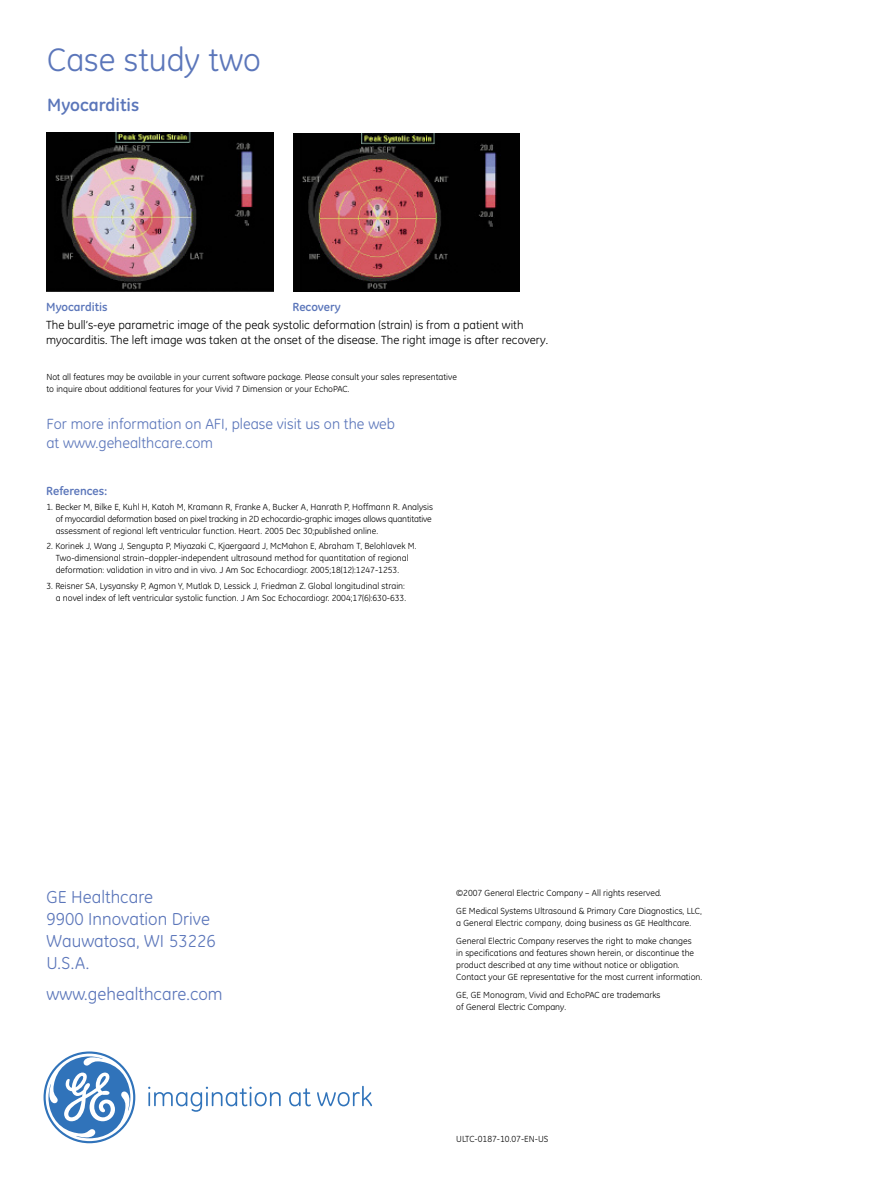
<style>
.page{position:relative;width:891px;height:1188px;background:#fff}
.page>*{position:absolute;margin:0;border:0;box-sizing:border-box;transform-origin:0 0}
.t1{font:33px "GE Inspira";color:#5b76ba}
.t2{font:700 18px "GE Inspira";color:#5b76ba}
.t3{font:17.7px/22px "GE Inspira";color:#5b76ba}
.t4{font:15px/19.5px "GE Inspira";color:#5b76ba}
.t5{font:12px/15px "GE Inspira";color:#000}
.t6{font:700 12px "GE Inspira";color:#5b76ba}
.t7{font:9px/12px "GE Inspira";color:#000}
</style>
<div class="page">
<svg style="left:148px;top:1087px;width:133px;height:25px"></svg>
<svg style="left:289px;top:1088px;width:22px;height:18px"></svg>
<svg style="left:317px;top:1086px;width:55px;height:20px"></svg>
<svg style="left:44px;top:1051px;width:91px;height:92px"></svg>
<img style="left:47px;top:133px;width:227px;height:159px">
<img style="left:294px;top:133px;width:226px;height:158px">
<h1 class="t1" style="left:47px;top:41px;width:215px">Case study two</h1>
<h2 class="t2" style="left:47px;top:94px;width:94px">Myocarditis</h2>
<h3 class="t6" style="left:46px;top:299px;width:63px">Myocarditis</h3>
<h3 class="t6" style="left:292px;top:299px;width:50px">Recovery</h3>
<h3 class="t5" style="left:46px;top:317px;width:503px">The bull’s-eye parametric image of the peak systolic deformation (strain) is from a patient with myocarditis. The left image was taken at the onset of the disease. The right image is after recovery.</h3>
<p class="t7" style="left:46px;top:371px;width:412px">Not all features may be available in your current software package. Please consult your sales representative to inquire about additional features for your Vivid 7 Dimension or your EchoPAC.</p>
<h3 class="t4" style="left:46px;top:414px;width:350px">For more information on AFI, please visit us on the web at www.gehealthcare.com</h3>
<h3 class="t6" style="left:46px;top:483px;width:62px">References:</h3>
<p class="t7" style="left:56px;top:501px;width:379px;text-indent:-9px">1. Becker M, Bilke E, Kuhl H, Katoh M, Kramann R, Franke A, Bucker A, Hanrath P, Hoffmann R. Analysis of myocardial deformation based on pixel tracking in 2D echocardio-graphic images allows quantitative assessment of regional left ventricular function. Heart. 2005 Dec 30;published online.</p>
<p class="t7" style="left:56px;top:540px;width:362px;text-indent:-9px">2. Korinek J, Wang J, Sengupta P, Miyazaki C, Kjaergaard J, McMahon E, Abraham T, Belohlavek M.<br>Two-dimensional strain–doppler-independent ultrasound method for quantitation of regional deformation: validation in vitro and in vivo. J Am Soc Echocardiogr. 2005;18(12):1247-1253.</p>
<p class="t7" style="left:47px;top:580px;width:361px;text-align:right">3. Reisner SA, Lysyansky P, Agmon Y, Mutlak D, Lessick J, Friedman Z. Global longitudinal strain: a novel index of left ventricular systolic function. J Am Soc Echocardiogr. 2004;17(6):630-633.</p>
<h3 class="t3" style="left:46px;top:886px;width:171px">GE Healthcare<br>9900 Innovation Drive<br>Wauwatosa, WI 53226<br>U.S.A.</h3>
<h3 class="t3" style="left:46px;top:983px;width:178px">www.gehealthcare.com</h3>
<p class="t7" style="left:456px;top:884px;width:247px;line-height:18px">©2007 General Electric Company – All rights reserved.<br>GE Medical Systems Ultrasound &amp; Primary Care Diagnostics, LLC,</p>
<p class="t7" style="left:456px;top:914px;width:237px;line-height:18px">a General Electric company, doing business as GE Healthcare.<br>General Electric Company reserves the right to make changes</p>
<p class="t7" style="left:456px;top:947px;width:247px">in specifications and features shown herein, or discontinue the product described at any time without notice or obligation.<br>Contact your GE representative for the most current information.</p>
<p class="t7" style="left:456px;top:988px;width:206px">GE, GE Monogram, Vivid and EchoPAC are trademarks of General Electric Company.</p>
<p class="t7" style="left:456px;top:1133px;width:94px">ULTC-0187-10.07-EN-US</p>
</div>
